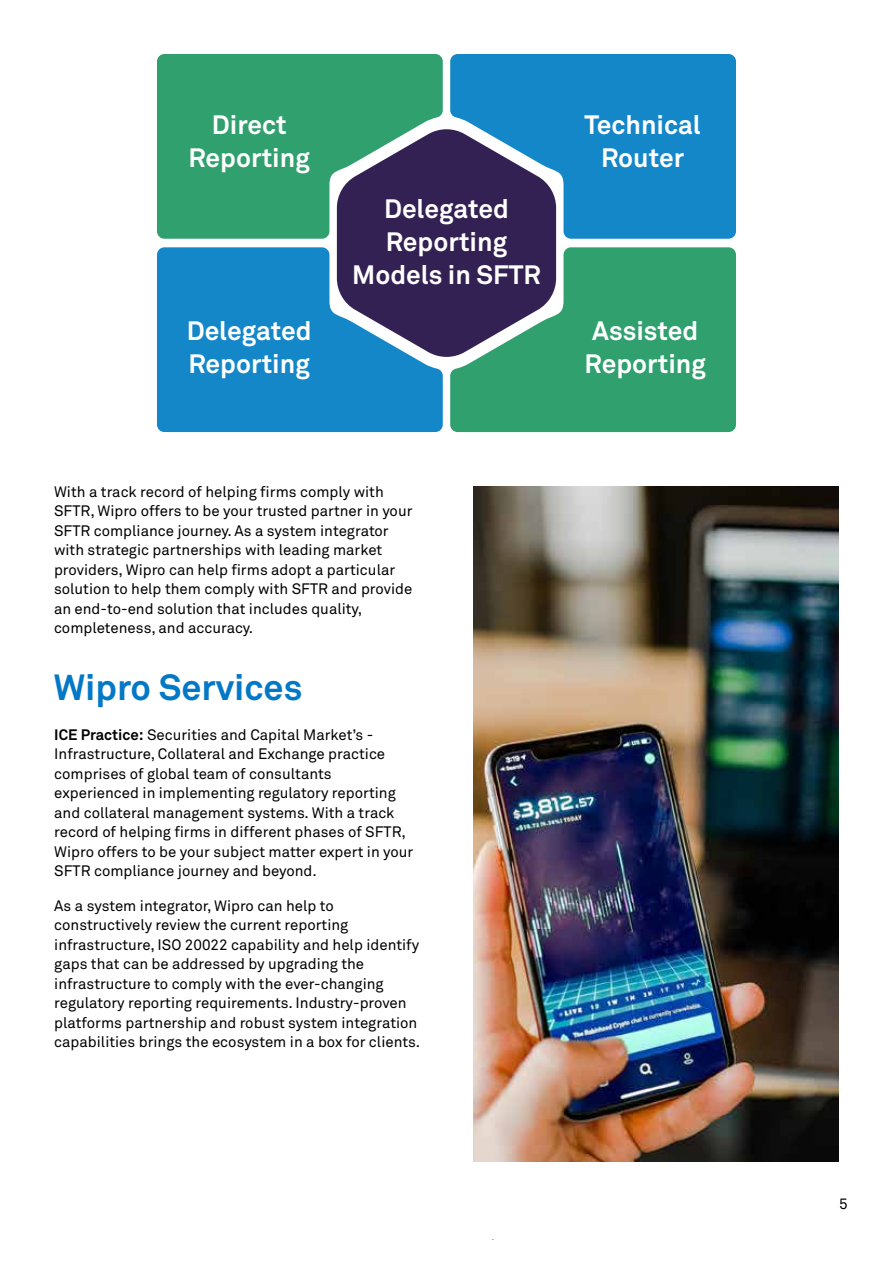
<style>
.page{position:relative;width:893px;height:1263px;background:#fff}
.page>*{position:absolute;margin:0;border:0;box-sizing:border-box;transform-origin:0 0}
.t1{font:700 36px "Wipro Akkurat";color:#0378c7}
.t2{font:700 26.25px/32.8px "Wipro Akkurat";color:#fff;text-align:center}
.t3{font:15px/19.5px "Wipro Akkurat";color:#000}
.s1{font-weight:700}
</style>
<div class="page">
<div style="left:337px;top:129px;width:219px;height:228px;background:#342153"></div>
<svg style="left:450px;top:247px;width:286px;height:185px;fill:#30a06f"></svg>
<svg style="left:157px;top:247px;width:286px;height:185px;fill:#1487c9"></svg>
<svg style="left:157px;top:54px;width:286px;height:185px;fill:#30a06f"></svg>
<svg style="left:450px;top:54px;width:286px;height:185px;fill:#1487c9"></svg>
<img style="left:473px;top:486px;width:366px;height:675px">
<h2 class="t2" style="left:189px;top:108px;width:123px">Direct<br>Reporting</h2>
<h2 class="t2" style="left:187px;top:314px;width:126px;text-align:left">Delegated<br>Reporting</h2>
<h2 class="t2" style="left:352px;top:192px;width:190px">Delegated<br>Reporting<br>Models in SFTR</h2>
<p class="t3" style="left:54px;top:482px;width:360px">With a track record of helping firms comply with SFTR, Wipro offers to be your trusted partner in your SFTR compliance journey. As a system integrator with strategic partnerships with leading market providers, Wipro can help firms adopt a particular solution to help them comply with SFTR and provide an end-to-end solution that includes quality, completeness, and accuracy.</p>
<h1 class="t1" style="left:54px;top:665px;width:250px">Wipro Services</h1>
<p class="t3" style="left:54px;top:725px;width:361px"><span class="s1">ICE Practice:</span> Securities and Capital Market’s - Infrastructure, Collateral and Exchange practice comprises of global team of consultants experienced in implementing regulatory reporting and collateral management systems. With a track record of helping firms in different phases of SFTR, Wipro offers to be your subject matter expert in your SFTR compliance journey and beyond.</p>
<p class="t3" style="left:54px;top:896px;width:367px">As a system integrator, Wipro can help to constructively review the current reporting infrastructure, ISO 20022 capability and help identify gaps that can be addressed by upgrading the infrastructure to comply with the ever-changing regulatory reporting requirements. Industry-proven platforms partnership and robust system integration capabilities brings the ecosystem in a box for clients.</p>
<h2 class="t2" style="left:585px;top:108px;width:118px">Technical<br>Router</h2>
<h2 class="t2" style="left:585px;top:314px;width:123px;text-align:left">Assisted<br>Reporting</h2>
<p class="t3" style="left:839px;top:1194px;width:10px">5</p>
</div>
